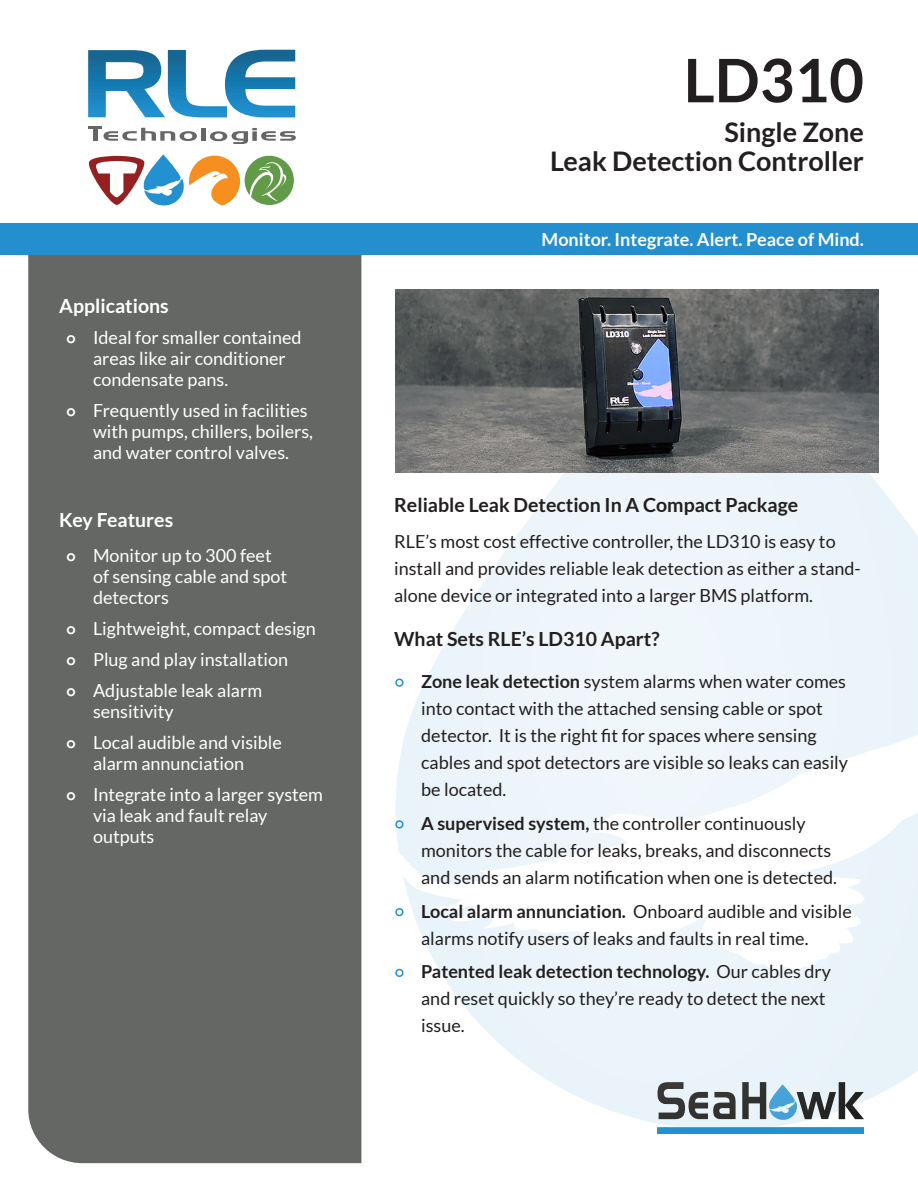
<style>
.page{position:relative;width:918px;height:1188px;background:#fff}
.page>*{position:absolute;margin:0;border:0;box-sizing:border-box;transform-origin:0 0}
.t1{font:700 60px "Lato";color:#231f20}
.t2{font:700 27px/29.2px "Lato";color:#231f20;text-align:right}
.Body_Header{font:700 19.5px "Lato";color:#231f20}
.t3{font:700 19.5px "Lato";color:#fff}
.Body_Text{font:18px/27px "Lato";color:#231f20}
.t4{font:18px/21px "Lato";color:#fff}
.t5{font:700 18px "Lato";color:#fff}
.s1{font-weight:800;font-size:15px}
.s2{color:#238fcf}
.s3{font-weight:700}
</style>
<div class="page">
<div style="left:28px;top:255px;width:333px;height:908px;background:#656765"></div>
<div style="left:0;top:224px;width:918px;height:31px;background:#238fcf"></div>
<div style="left:201px;top:128px;width:5px;height:13px;background:#656765"></div>
<svg style="left:210px;top:128px;width:86px;height:16px"></svg>
<svg style="left:88px;top:50px;width:207px;height:67px"></svg>
<svg style="left:88px;top:127px;width:109px;height:14px"></svg>
<svg style="left:88px;top:154px;width:206px;height:52px"></svg>
<div style="left:657px;top:1127px;width:207px;height:7px;background:#2390cf"></div>
<svg style="left:396px;top:289px;width:522px;height:839px;fill:#edf5fb"></svg>
<img style="left:395px;top:289px;width:483px;height:184px">
<p class="t3" style="left:59px;top:294px;width:111px">Applications</p>
<p class="t4" style="left:93px;top:327px;width:210px;text-indent:-27px"><span class="s1">○</span> Ideal for smaller contained areas like air conditioner condensate pans.</p>
<p class="t4" style="left:93px;top:400px;width:221px;text-indent:-27px"><span class="s1">○</span> Frequently used in facilities with pumps, chillers, boilers, and water control valves.</p>
<p class="t3" style="left:59px;top:508px;width:115px">Key Features</p>
<p class="t4" style="left:93px;top:545px;width:196px;text-indent:-27px"><span class="s1">○</span> Monitor up to 300 feet of sensing cable and spot detectors</p>
<p class="t4" style="left:66px;top:618px;width:251px"><span class="s1">○</span> Lightweight, compact design</p>
<p class="t4" style="left:66px;top:649px;width:223px"><span class="s1">○</span> Plug and play installation</p>
<p class="t4" style="left:93px;top:680px;width:171px;text-indent:-27px"><span class="s1">○</span> Adjustable leak alarm sensitivity</p>
<p class="t4" style="left:93px;top:732px;width:190px;text-indent:-27px"><span class="s1">○</span> Local audible and visible alarm annunciation</p>
<p class="t4" style="left:93px;top:784px;width:232px;text-indent:-27px"><span class="s1">○</span> Integrate into a larger system via leak and fault relay outputs</p>
<h1 class="t1" style="left:684px;top:46px;width:182px">LD310</h1>
<h2 class="t2" style="left:550px;top:117px;width:315px">Single Zone<br>Leak Detection Controller</h2>
<p class="t5" style="left:542px;top:230px;width:324px">Monitor. Integrate. Alert. Peace of Mind.</p>
<p class="Body_Header" style="left:394px;top:494px;width:406px">Reliable Leak Detection In A Compact Package</p>
<p class="Body_Text" style="left:394px;top:528px;width:468px">RLE’s most cost effective controller, the LD310 is easy to install and provides reliable leak detection as either a stand&shy;alone device or integrated into a larger BMS platform.</p>
<p class="Body_Header" style="left:394px;top:628px;width:267px">What Sets RLE’s LD310 Apart?</p>
<p class="Body_Text" style="left:421px;top:668px;width:428px;text-indent:-27px"><span class="s2">•</span> <span class="s3">Zone leak detection</span> system alarms when water comes into contact with the attached sensing cable or spot detector. It is the right fit for spaces where sensing cables and spot detectors are visible so leaks can easily be located.</p>
<p class="Body_Text" style="left:421px;top:810px;width:417px;text-indent:-27px"><span class="s2">•</span> <span class="s3">A supervised system,</span> the controller continuously monitors the cable for leaks, breaks, and disconnects and sends an alarm notification when one is detected.</p>
<p class="Body_Text" style="left:421px;top:897px;width:432px;text-indent:-27px"><span class="s2">•</span> <span class="s3">Local alarm annunciation.</span> Onboard audible and visible alarms notify users of leaks and faults in real time.</p>
<p class="Body_Text" style="left:421px;top:958px;width:411px;text-indent:-27px"><span class="s2">•</span> <span class="s3">Patented leak detection technology.</span> Our cables dry and reset quickly so they’re ready to detect the next issue.</p>
</div>
